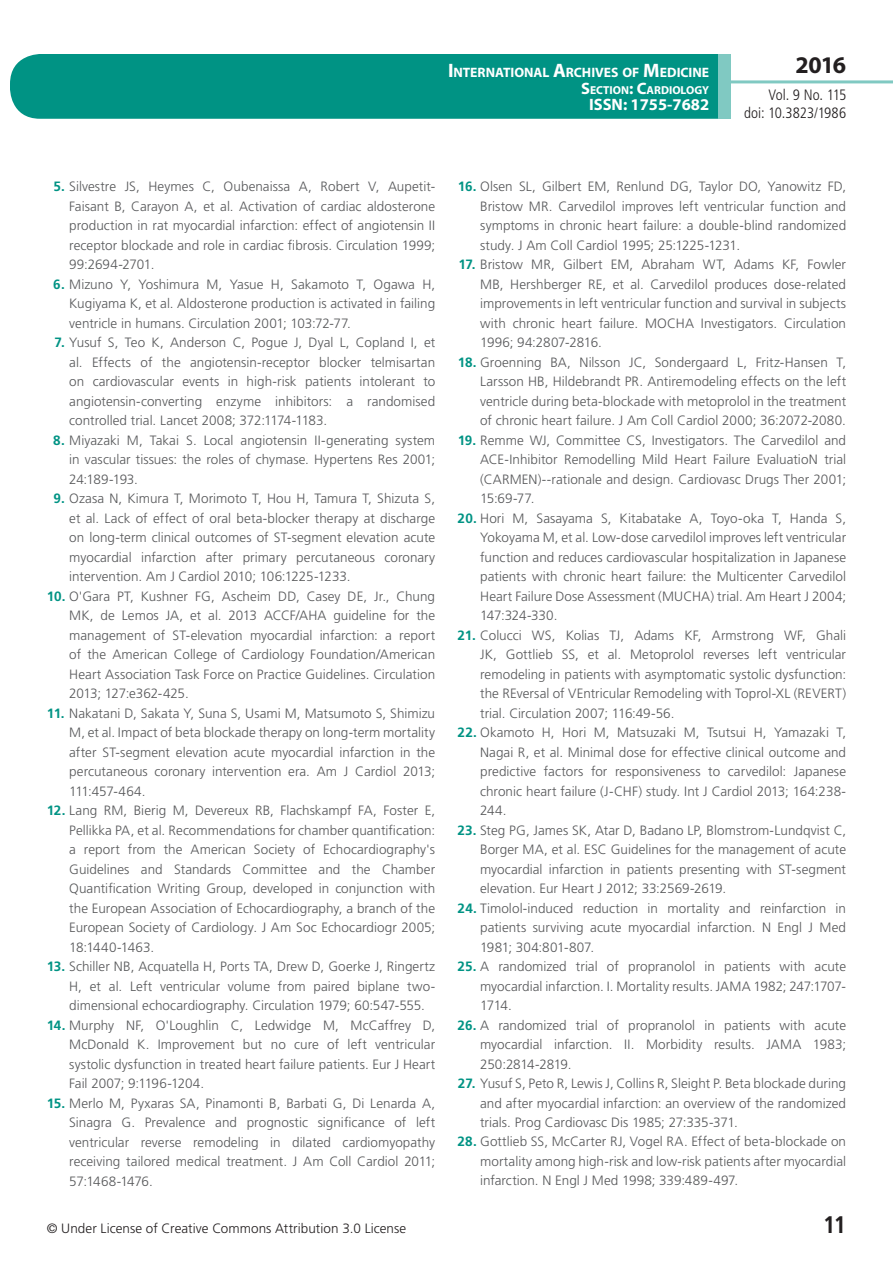
<style>
.page{position:relative;width:893px;height:1263px;background:#fff}
.page>*{position:absolute;margin:0;border:0;box-sizing:border-box;transform-origin:0 0}
.t1{font:700 24px "Myriad Pro";color:#231f20}
.t2{font:700 condensed 24px "Frutiger LT Std";color:#231f20}
.t3{font:700 16.5px "Myriad Pro";color:#fff}
.t4{font:300 condensed 15px/18px "Frutiger LT Std";color:#231f20;text-align:right}
.t5{font:700 13.65px "Myriad Pro";letter-spacing:-.005em;color:#fff}
.t6{font:300 13.5px/19.5px "Frutiger LT Std";color:#57585a;text-align:justify}
.t7{font:300 13.5px "Frutiger LT Std";letter-spacing:.005em;color:#231f20}
.t8{font:700 11.55px "Myriad Pro";color:#fff}
.s1{font-size:19.5px}
.s2{font-size:16.5px}
.s3{font-weight:700;color:#009384}
</style>
<div class="page">
<div style="left:10px;top:54px;width:775px;height:65px;background:#009384;border-radius:30px"></div>
<div style="left:732px;top:0;width:161px;height:157px;background:#fff"></div>
<hr style="left:730px;top:80px;width:163px;height:3px;background:#80c9c2">
<div style="left:718px;top:54px;width:13px;height:65px;background:#80c9c2"></div>
<p class="t5" style="left:448px;top:64px;width:263px"><span class="s1">I</span>NTERNATIONAL <span class="s1">A</span>RCHIVES OF <span class="s1">M</span>EDICINE</p>
<p class="t8" style="left:581px;top:82px;width:130px"><span class="s2">S</span>ECTION<span class="s2">: C</span>ARDIOLOGY</p>
<p class="t3" style="left:589px;top:94px;width:122px">ISSN: 1755-7682</p>
<h1 class="t1" style="left:795px;top:49px;width:52px">2016</h1>
<p class="t4" style="left:744px;top:86px;width:103px">Vol. 9 No. 115 doi: 10.3823/1986</p>
<p class="t6" style="left:69px;top:177px;width:367px;text-indent:-16px"><span class="s3">5.</span> Silvestre JS, Heymes C, Oubenaissa A, Robert V, Aupetit-Faisant B, Carayon A, et al. Activation of cardiac aldosterone production in rat myocardial infarction: effect of angiotensin II receptor blockade and role in cardiac fibrosis. Circulation 1999; 99:2694-2701.</p>
<p class="t6" style="left:69px;top:275px;width:367px;text-indent:-16px"><span class="s3">6.</span> Mizuno Y, Yoshimura M, Yasue H, Sakamoto T, Ogawa H, Kugiyama K, et al. Aldosterone production is activated in failing ventricle in humans. Circulation 2001; 103:72-77.</p>
<p class="t6" style="left:69px;top:333px;width:367px;text-indent:-15px"><span class="s3">7.</span> Yusuf S, Teo K, Anderson C, Pogue J, Dyal L, Copland I, et al. Effects of the angiotensin-receptor blocker telmisartan on cardiovascular events in high-risk patients intolerant to angiotensin-converting enzyme inhibitors: a randomised controlled trial. Lancet 2008; 372:1174-1183.</p>
<p class="t6" style="left:69px;top:431px;width:367px;text-indent:-16px"><span class="s3">8.</span> Miyazaki M, Takai S. Local angiotensin II-generating system in vascular tissues: the roles of chymase. Hypertens Res 2001; 24:189-193.</p>
<p class="t6" style="left:69px;top:489px;width:367px;text-indent:-16px"><span class="s3">9.</span> Ozasa N, Kimura T, Morimoto T, Hou H, Tamura T, Shizuta S, et al. Lack of effect of oral beta-blocker therapy at discharge on long-term clinical outcomes of ST-segment elevation acute myocardial infarction after primary percutaneous coronary intervention. Am J Cardiol 2010; 106:1225-1233.</p>
<p class="t6" style="left:69px;top:587px;width:367px;text-indent:-23px"><span class="s3">10.</span> O'Gara PT, Kushner FG, Ascheim DD, Casey DE, Jr., Chung MK, de Lemos JA, et al. 2013 ACCF/AHA guideline for the management of ST-elevation myocardial infarction: a report of the American College of Cardiology Foundation/American Heart Association Task Force on Practice Guidelines. Circulation 2013; 127:e362-425.</p>
<p class="t6" style="left:69px;top:704px;width:367px;text-indent:-22px"><span class="s3">11.</span> Nakatani D, Sakata Y, Suna S, Usami M, Matsumoto S, Shimizu M, et al. Impact of beta blockade therapy on long-term mortality after ST-segment elevation acute myocardial infarction in the percutaneous coronary intervention era. Am J Cardiol 2013; 111:457-464.</p>
<p class="t6" style="left:69px;top:801px;width:367px;text-indent:-23px"><span class="s3">12.</span> Lang RM, Bierig M, Devereux RB, Flachskampf FA, Foster E, Pellikka PA, et al. Recommendations for chamber quantification: a report from the American Society of Echocardiography's Guidelines and Standards Committee and the Chamber Quantification Writing Group, developed in conjunction with the European Association of Echocardiography, a branch of the European Society of Cardiology. J Am Soc Echocardiogr 2005; 18:1440-1463.</p>
<p class="t6" style="left:69px;top:957px;width:367px;text-indent:-22px"><span class="s3">13.</span> Schiller NB, Acquatella H, Ports TA, Drew D, Goerke J, Ringertz H, et al. Left ventricular volume from paired biplane two&shy;dimensional echocardiography. Circulation 1979; 60:547-555.</p>
<p class="t6" style="left:69px;top:1015px;width:367px;text-indent:-23px"><span class="s3">14.</span> Murphy NF, O'Loughlin C, Ledwidge M, McCaffrey D, McDonald K. Improvement but no cure of left ventricular systolic dysfunction in treated heart failure patients. Eur J Heart Fail 2007; 9:1196-1204.</p>
<p class="t6" style="left:69px;top:1093px;width:367px;text-indent:-23px"><span class="s3">15.</span> Merlo M, Pyxaras SA, Pinamonti B, Barbati G, Di Lenarda A, Sinagra G. Prevalence and prognostic significance of left ventricular reverse remodeling in dilated cardiomyopathy receiving tailored medical treatment. J Am Coll Cardiol 2011; 57:1468-1476.</p>
<p class="t6" style="left:480px;top:177px;width:367px;text-indent:-22px"><span class="s3">16.</span> Olsen SL, Gilbert EM, Renlund DG, Taylor DO, Yanowitz FD, Bristow MR. Carvedilol improves left ventricular function and symptoms in chronic heart failure: a double-blind randomized study. J Am Coll Cardiol 1995; 25:1225-1231.</p>
<p class="t6" style="left:480px;top:255px;width:367px;text-indent:-22px"><span class="s3">17.</span> Bristow MR, Gilbert EM, Abraham WT, Adams KF, Fowler MB, Hershberger RE, et al. Carvedilol produces dose-related improvements in left ventricular function and survival in subjects with chronic heart failure. MOCHA Investigators. Circulation 1996; 94:2807-2816.</p>
<p class="t6" style="left:480px;top:352px;width:367px;text-indent:-23px"><span class="s3">18.</span> Groenning BA, Nilsson JC, Sondergaard L, Fritz-Hansen T, Larsson HB, Hildebrandt PR. Antiremodeling effects on the left ventricle during beta-blockade with metoprolol in the treatment of chronic heart failure. J Am Coll Cardiol 2000; 36:2072-2080.</p>
<p class="t6" style="left:480px;top:430px;width:367px;text-indent:-22px"><span class="s3">19.</span> Remme WJ, Committee CS, Investigators. The Carvedilol and ACE-Inhibitor Remodelling Mild Heart Failure EvaluatioN trial (CARMEN)--rationale and design. Cardiovasc Drugs Ther 2001; 15:69-77.</p>
<p class="t6" style="left:480px;top:508px;width:367px;text-indent:-23px"><span class="s3">20.</span> Hori M, Sasayama S, Kitabatake A, Toyo-oka T, Handa S, Yokoyama M, et al. Low-dose carvedilol improves left ventricular function and reduces cardiovascular hospitalization in Japanese patients with chronic heart failure: the Multicenter Carvedilol Heart Failure Dose Assessment (MUCHA) trial. Am Heart J 2004; 147:324-330.</p>
<p class="t6" style="left:480px;top:625px;width:367px;text-indent:-23px"><span class="s3">21.</span> Colucci WS, Kolias TJ, Adams KF, Armstrong WF, Ghali JK, Gottlieb SS, et al. Metoprolol reverses left ventricular remodeling in patients with asymptomatic systolic dysfunction: the REversal of VEntricular Remodeling with Toprol-XL (REVERT) trial. Circulation 2007; 116:49-56.</p>
<p class="t6" style="left:480px;top:723px;width:367px;text-indent:-23px"><span class="s3">22.</span> Okamoto H, Hori M, Matsuzaki M, Tsutsui H, Yamazaki T, Nagai R, et al. Minimal dose for effective clinical outcome and predictive factors for responsiveness to carvedilol: Japanese chronic heart failure (J-CHF) study. Int J Cardiol 2013; 164:238- 244.</p>
<p class="t6" style="left:480px;top:820px;width:367px;text-indent:-22px"><span class="s3">23.</span> Steg PG, James SK, Atar D, Badano LP, Blomstrom-Lundqvist C, Borger MA, et al. ESC Guidelines for the management of acute myocardial infarction in patients presenting with ST-segment elevation. Eur Heart J 2012; 33:2569-2619.</p>
<p class="t6" style="left:480px;top:898px;width:367px;text-indent:-22px"><span class="s3">24.</span> Timolol-induced reduction in mortality and reinfarction in patients surviving acute myocardial infarction. N Engl J Med 1981; 304:801-807.</p>
<p class="t6" style="left:480px;top:957px;width:367px;text-indent:-23px"><span class="s3">25.</span> A randomized trial of propranolol in patients with acute myocardial infarction. I. Mortality results. JAMA 1982; 247:1707- 1714.</p>
<p class="t6" style="left:480px;top:1015px;width:367px;text-indent:-23px"><span class="s3">26.</span> A randomized trial of propranolol in patients with acute myocardial infarction. II. Morbidity results. JAMA 1983; 250:2814-2819.</p>
<p class="t6" style="left:480px;top:1074px;width:367px;text-indent:-22px"><span class="s3">27.</span> Yusuf S, Peto R, Lewis J, Collins R, Sleight P. Beta blockade during and after myocardial infarction: an overview of the randomized trials. Prog Cardiovasc Dis 1985; 27:335-371.</p>
<p class="t6" style="left:480px;top:1132px;width:367px;text-indent:-22px"><span class="s3">28.</span> Gottlieb SS, McCarter RJ, Vogel RA. Effect of beta-blockade on mortality among high-risk and low-risk patients after myocardial infarction. N Engl J Med 1998; 339:489-497.</p>
<p class="t7" style="left:47px;top:1220px;width:361px">© Under License of Creative Commons Attribution 3.0 License</p>
<h1 class="t2" style="left:823px;top:1210px;width:25px">11</h1>
</div>
